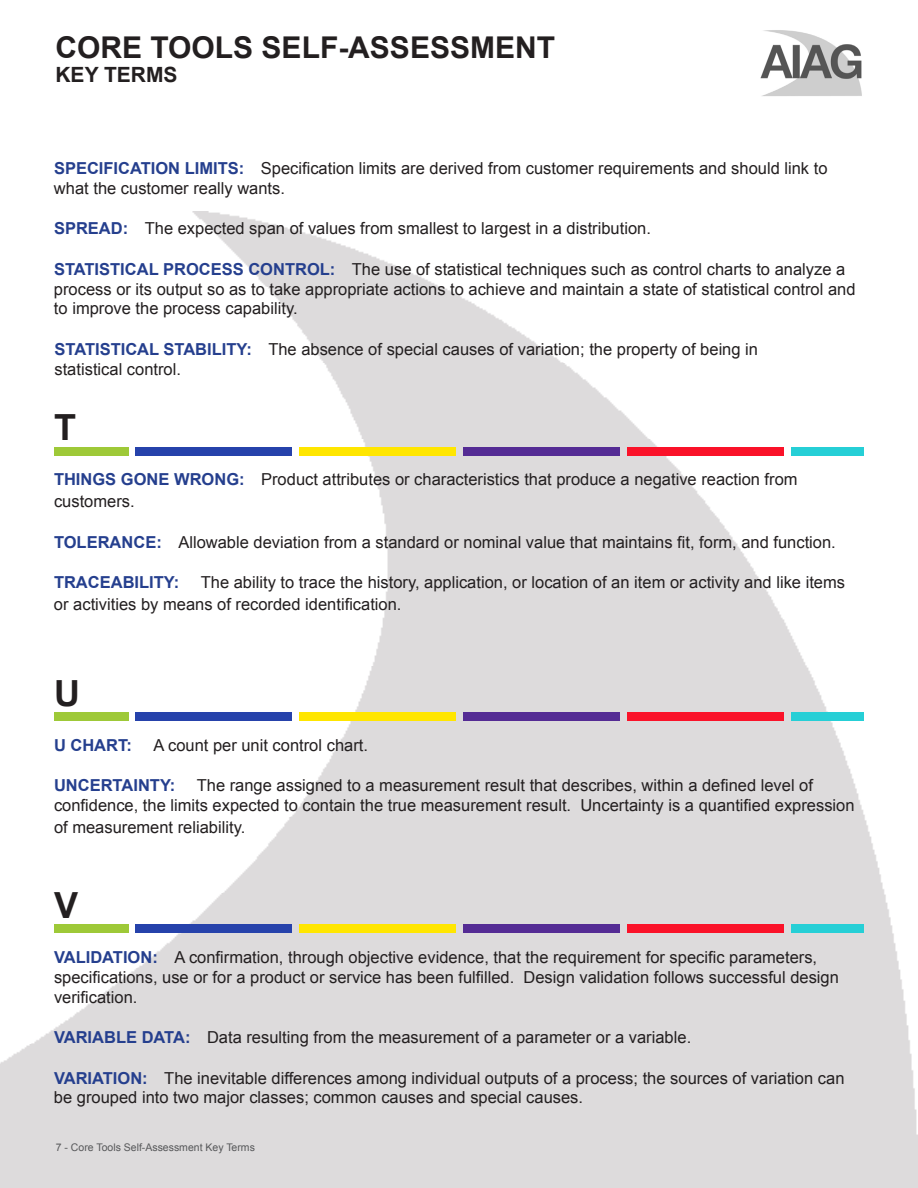
<style>
.page{position:relative;width:918px;height:1188px;background:#fff}
.page>*{position:absolute;margin:0;border:0;box-sizing:border-box;transform-origin:0 0}
.Alpha{font:700 36px "Arial";color:#231f20}
.t1{font:700 30px "Arial";color:#231f20}
.t2{font:700 21px "Arial";color:#231f20}
.Word___Def{font:16.5px/19.8px "Arial";color:#231f20}
.Word___Def-2{font:700 16.5px "Arial";color:#253f8e}
.t3{font:10.5px "Arial";color:#57585a}
.s1{font-weight:700;color:#253f8e}
</style>
<div class="page">
<img style="left:0;top:212px;width:918px;height:976px">
<img style="left:760px;top:30px;width:102px;height:66px">
<div style="left:54px;top:447px;width:74px;height:8px;background:#9ec938"></div>
<div style="left:627px;top:447px;width:157px;height:8px;background:#fa1229"></div>
<div style="left:135px;top:447px;width:157px;height:8px;background:#2642ab"></div>
<div style="left:299px;top:447px;width:157px;height:8px;background:#ffe600"></div>
<div style="left:463px;top:447px;width:157px;height:8px;background:#542b94"></div>
<div style="left:791px;top:447px;width:73px;height:8px;background:#26cfd6"></div>
<div style="left:54px;top:712px;width:74px;height:9px;background:#9ec938"></div>
<div style="left:627px;top:712px;width:157px;height:9px;background:#fa1229"></div>
<div style="left:135px;top:712px;width:157px;height:9px;background:#2642ab"></div>
<div style="left:299px;top:712px;width:157px;height:9px;background:#ffe600"></div>
<div style="left:463px;top:712px;width:157px;height:9px;background:#542b94"></div>
<div style="left:791px;top:712px;width:73px;height:9px;background:#26cfd6"></div>
<div style="left:54px;top:925px;width:74px;height:8px;background:#9ec938"></div>
<div style="left:627px;top:925px;width:157px;height:8px;background:#fa1229"></div>
<div style="left:135px;top:925px;width:157px;height:8px;background:#2642ab"></div>
<div style="left:299px;top:925px;width:157px;height:8px;background:#ffe600"></div>
<div style="left:463px;top:925px;width:157px;height:8px;background:#542b94"></div>
<div style="left:791px;top:925px;width:73px;height:8px;background:#26cfd6"></div>
<p class="t1" style="left:56px;top:28px;width:501px">CORE TOOLS SELF-ASSESSMENT</p>
<p class="t2" style="left:56px;top:61px;width:124px">KEY TERMS</p>
<p class="Word___Def" style="left:54px;top:158px;width:775px"><span class="s1">SPECIFICATION LIMITS:</span> Specification limits are derived from customer requirements and should link to what the customer really wants.</p>
<p class="Word___Def" style="left:54px;top:219px;width:598px"><span class="s1">SPREAD:</span> The expected span of values from smallest to largest in a distribution.</p>
<p class="Word___Def" style="left:54px;top:259px;width:803px"><span class="s1">STATISTICAL PROCESS CONTROL:</span> The use of statistical techniques such as control charts to analyze a process or its output so as to take appropriate actions to achieve and maintain a state of statistical control and to improve the process capability.</p>
<p class="Word___Def" style="left:54px;top:340px;width:705px"><span class="s1">STATISTICAL STABILITY:</span> The absence of special causes of variation; the property of being in statistical control.</p>
<p class="Alpha" style="left:54px;top:404px;width:23px">T</p>
<p class="Word___Def" style="left:54px;top:469px;width:745px;line-height:21.6px"><span class="s1">THINGS GONE WRONG:</span> Product attributes or characteristics that produce a negative reaction from customers.</p>
<p class="Word___Def" style="left:54px;top:532px;width:783px"><span class="s1">TOLERANCE:</span> Allowable deviation from a standard or nominal value that maintains fit, form, and function.</p>
<p class="Word___Def-2" style="left:54px;top:571px;width:127px">TRACEABILITY:</p>
<p class="Word___Def" style="left:54px;top:572px;width:793px;line-height:21.6px;text-indent:147px">The ability to trace the history, application, or location of an item or activity and like items or activities by means of recorded identification.</p>
<p class="Alpha" style="left:54px;top:669px;width:27px">U</p>
<p class="Word___Def-2" style="left:54px;top:734px;width:79px">U CHART:</p>
<p class="Word___Def" style="left:153px;top:735px;width:216px">A count per unit control chart.</p>
<p class="Word___Def-2" style="left:54px;top:774px;width:123px">UNCERTAINTY:</p>
<p class="Word___Def" style="left:54px;top:776px;width:802px;text-indent:143px">The range assigned to a measurement result that describes, within a defined level of confidence, the limits expected to contain the true measurement result. Uncertainty is a quantified expression</p>
<p class="Word___Def" style="left:54px;top:817px;width:193px">of measurement reliability.</p>
<p class="Alpha" style="left:54px;top:882px;width:26px">V</p>
<p class="Word___Def" style="left:54px;top:947px;width:786px"><span class="s1">VALIDATION:</span> A confirmation, through objective evidence, that the requirement for specific parameters, specifications, use or for a product or service has been fulfilled. Design validation follows successful design verification.</p>
<p class="Word___Def" style="left:54px;top:1028px;width:639px"><span class="s1">VARIABLE DATA:</span> Data resulting from the measurement of a parameter or a variable.</p>
<p class="Word___Def" style="left:54px;top:1068px;width:792px"><span class="s1">VARIATION:</span> The inevitable differences among individual outputs of a process; the sources of variation can be grouped into two major classes; common causes and special causes.</p>
<p class="t3" style="left:56px;top:1140px;width:201px">7 - Core Tools Self-Assessment Key Terms</p>
</div>
